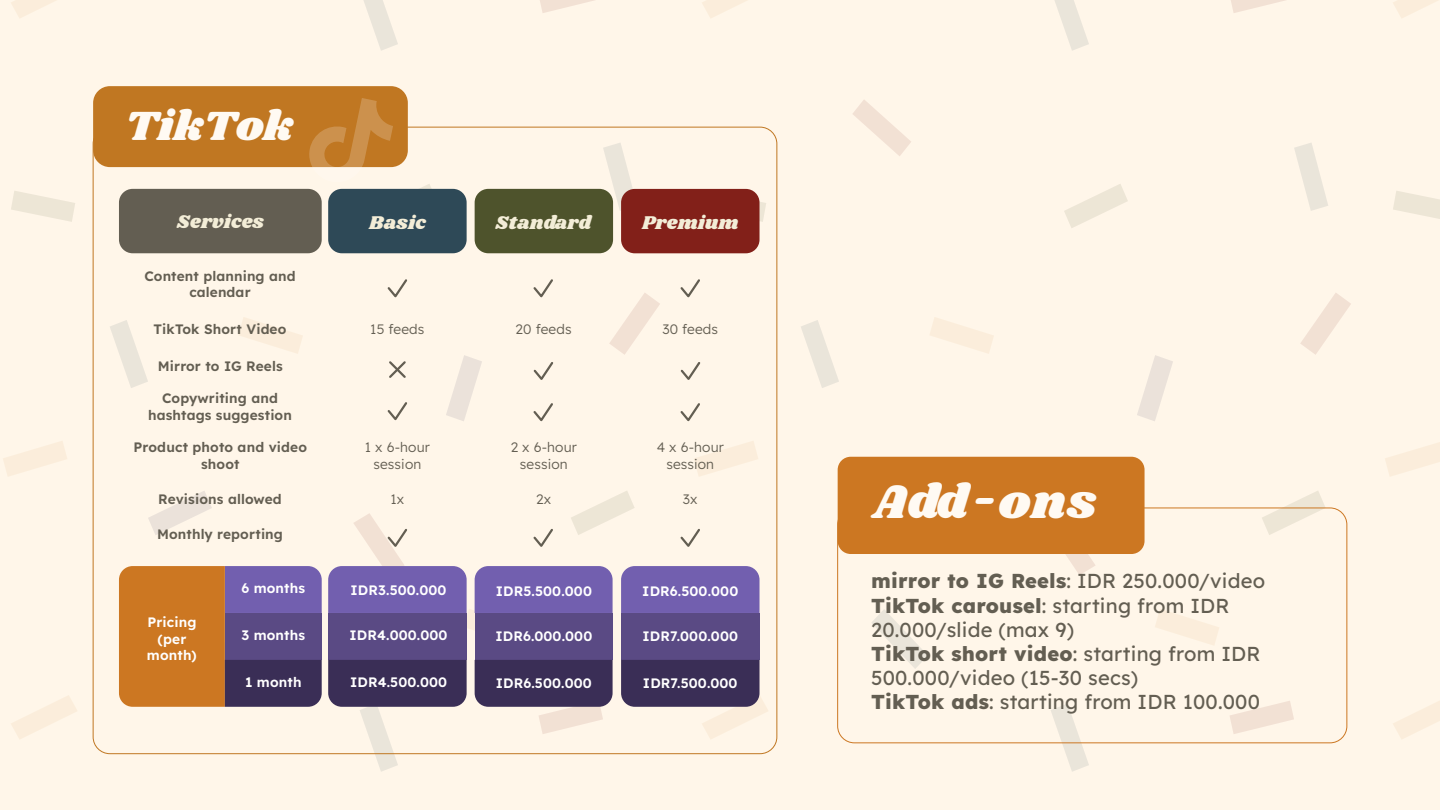
<style>
.page{position:relative;width:1440px;height:810px;background:#fff6e9}
.page>*{position:absolute;margin:0;border:0;box-sizing:border-box;transform-origin:0 0}
.t1{font:48.45px "Shrikhand";letter-spacing:.025em;color:#fffaf3}
.t2{font:42.22px "Shrikhand";letter-spacing:.01em;color:#fffaf3}
.t3{font:20.17px/24.2px "Lexend Deca";letter-spacing:.01em;color:#635e52}
.t4{font:19.12px "Shrikhand";letter-spacing:.01em;color:#f3edd7}
.t5{font:600 13.65px/16.4px "Lexend Deca";letter-spacing:.01em;color:#635e52;text-align:center}
.t6{font:600 13.65px/16.4px "Lexend Deca";letter-spacing:.01em;color:#fff;text-align:center}
.t7{font:300 13.65px/16.4px "Lexend Deca";letter-spacing:.01em;color:#635e52;text-align:center}
.s1{font-weight:800}
</style>
<div class="page">
<div style="left:93px;top:86px;width:315px;height:81px;background:#c07722;border-radius:17px"></div>
<svg style="left:309px;top:98px;width:84px;height:70px"></svg>
<div style="left:119px;top:189px;width:203px;height:64px;background:#635e52;border-radius:14px"></div>
<div style="left:328px;top:189px;width:139px;height:64px;background:#2e4957;border-radius:14px"></div>
<div style="left:475px;top:189px;width:138px;height:64px;background:#4e532c;border-radius:14px"></div>
<div style="left:621px;top:189px;width:139px;height:64px;background:#822019;border-radius:14px"></div>
<div style="left:621px;top:566px;width:139px;height:47px;background:#725faf"></div>
<div style="left:475px;top:566px;width:138px;height:47px;background:#725faf"></div>
<div style="left:328px;top:566px;width:139px;height:47px;background:#725faf"></div>
<div style="left:621px;top:613px;width:139px;height:47px;background:#5a4a84"></div>
<div style="left:475px;top:613px;width:138px;height:47px;background:#5a4a84"></div>
<div style="left:328px;top:613px;width:139px;height:47px;background:#5a4a84"></div>
<div style="left:621px;top:660px;width:139px;height:47px;background:#3a2e56"></div>
<div style="left:475px;top:660px;width:138px;height:47px;background:#3a2e56"></div>
<div style="left:328px;top:660px;width:139px;height:47px;background:#3a2e56"></div>
<svg style="left:119px;top:566px;width:203px;height:141px;background:#98634f"></svg>
<svg style="left:387px;top:279px;width:20px;height:19px"></svg>
<svg style="left:387px;top:402px;width:20px;height:19px"></svg>
<svg style="left:386px;top:529px;width:21px;height:21px"></svg>
<svg style="left:389px;top:361px;width:17px;height:17px"></svg>
<svg style="left:533px;top:279px;width:20px;height:19px"></svg>
<svg style="left:533px;top:403px;width:20px;height:19px"></svg>
<svg style="left:533px;top:529px;width:20px;height:18px"></svg>
<svg style="left:680px;top:279px;width:20px;height:19px"></svg>
<svg style="left:533px;top:362px;width:21px;height:18px"></svg>
<svg style="left:680px;top:362px;width:21px;height:18px"></svg>
<svg style="left:680px;top:403px;width:20px;height:19px"></svg>
<svg style="left:680px;top:529px;width:20px;height:18px"></svg>
<div style="left:838px;top:457px;width:307px;height:97px;background:#c72;border-radius:13px"></div>
<h2 class="t2" style="left:125px;top:97px;width:169px">TikTok</h2>
<p class="t4" style="left:177px;top:209px;width:89px">Services</p>
<p class="t4" style="left:369px;top:209px;width:58px">Basic</p>
<p class="t4" style="left:495px;top:209px;width:98px">Standard</p>
<p class="t4" style="left:642px;top:209px;width:98px">Premium</p>
<p class="t5" style="left:144px;top:267px;width:153px">Content planning and calendar</p>
<p class="t5" style="left:154px;top:320px;width:134px">TikTok Short Video</p>
<p class="t5" style="left:158px;top:357px;width:126px">Mirror to IG Reels</p>
<p class="t5" style="left:148px;top:389px;width:145px">Copywriting and hashtags suggestion</p>
<p class="t5" style="left:134px;top:438px;width:175px">Product photo and video shoot</p>
<p class="t5" style="left:158px;top:490px;width:125px">Revisions allowed</p>
<p class="t5" style="left:157px;top:525px;width:128px">Monthly reporting</p>
<p class="t6" style="left:147px;top:613px;width:51px">Pricing (per month)</p>
<p class="t6" style="left:241px;top:579px;width:65px">6 months</p>
<p class="t6" style="left:241px;top:626px;width:65px">3 months</p>
<p class="t6" style="left:245px;top:673px;width:58px">1 month</p>
<p class="t7" style="left:370px;top:320px;width:56px">15 feeds</p>
<p class="t7" style="left:516px;top:320px;width:57px">20 feeds</p>
<p class="t7" style="left:662px;top:320px;width:57px">30 feeds</p>
<p class="t7" style="left:365px;top:438px;width:66px">1 x 6-hour session</p>
<p class="t7" style="left:511px;top:438px;width:68px">2 x 6-hour session</p>
<p class="t7" style="left:657px;top:438px;width:69px">4 x 6-hour session</p>
<p class="t7" style="left:683px;top:491px;width:16px">3x</p>
<p class="t7" style="left:391px;top:491px;width:15px">1x</p>
<p class="t7" style="left:536px;top:491px;width:16px">2x</p>
<p class="t6" style="left:351px;top:581px;width:97px">IDR3.500.000</p>
<p class="t6" style="left:350px;top:626px;width:99px">IDR4.000.000</p>
<p class="t6" style="left:350px;top:673px;width:99px">IDR4.500.000</p>
<p class="t6" style="left:496px;top:582px;width:98px">IDR5.500.000</p>
<p class="t6" style="left:495px;top:627px;width:98px">IDR6.000.000</p>
<p class="t6" style="left:496px;top:674px;width:97px">IDR6.500.000</p>
<p class="t6" style="left:642px;top:582px;width:97px">IDR6.500.000</p>
<p class="t6" style="left:643px;top:627px;width:97px">IDR7.000.000</p>
<p class="t6" style="left:643px;top:674px;width:96px">IDR7.500.000</p>
<h1 class="t1" style="left:873px;top:468px;width:225px">Add-ons</h1>
<p class="t3" style="left:871px;top:568px;width:396px"><span class="s1">mirror to IG Reels</span>: IDR 250.000/video <span class="s1">TikTok carousel</span>: starting from IDR 20.000/slide (max 9)<br><span class="s1">TikTok short video</span>: starting from IDR 500.000/video (15-30 secs)<br><span class="s1">TikTok ads</span>: starting from IDR 100.000</p>
</div>
